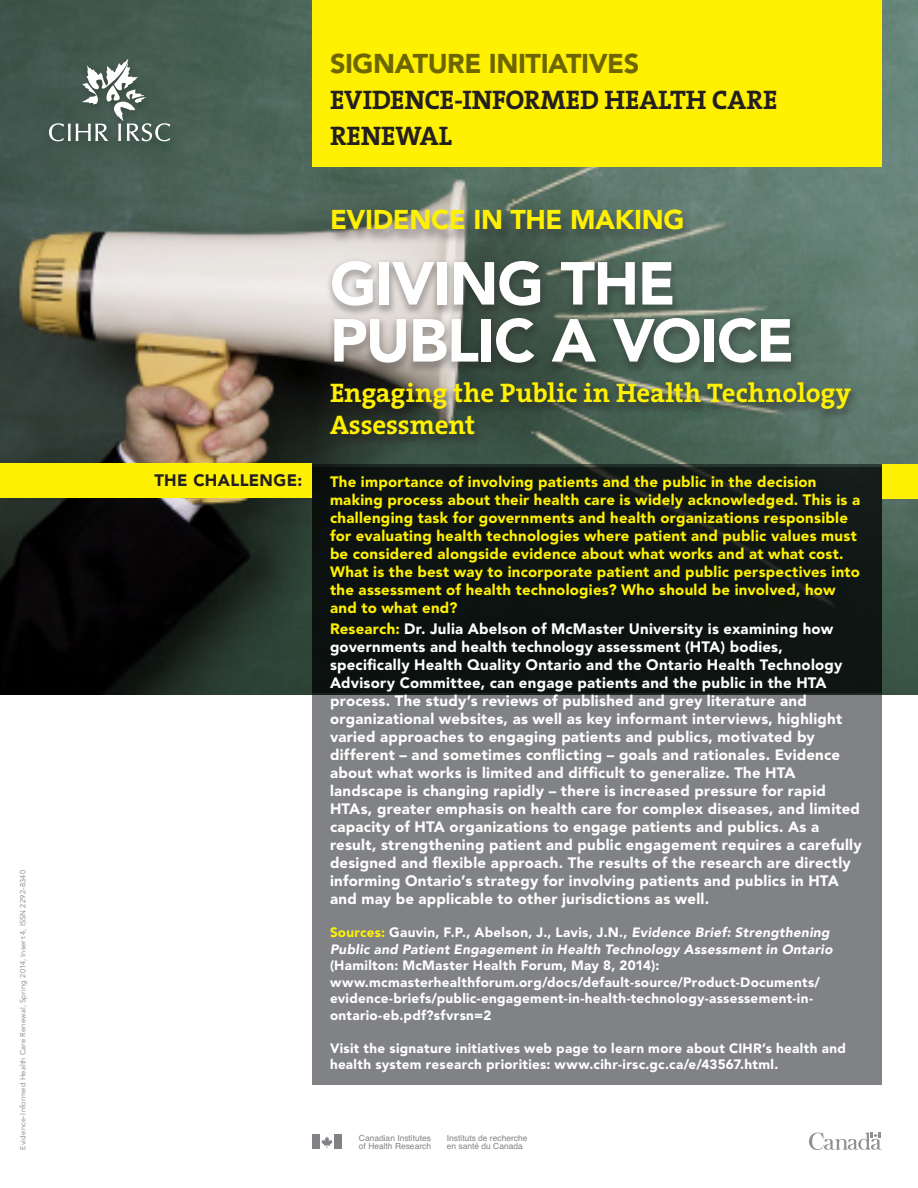
<style>
.page{position:relative;width:918px;height:1188px;background:#fff}
.page>*{position:absolute;margin:0;border:0;box-sizing:border-box;transform-origin:0 0}
.t1{font:900 60px/57px "Avenir LT Std";letter-spacing:-.02em;color:#fff}
.t2{font:700 27px/36px "The Serif";letter-spacing:-.005em;color:#231f20}
.t3{font:700 27px/31.5px "The Serif";letter-spacing:-.005em;color:#fff101}
.t4{font:900 27px "Avenir LT Std";letter-spacing:-.015em;color:#fff101}
.t5{font:900 16.5px "Avenir LT Std";letter-spacing:.025em;color:#231f20}
.t6{font:900 15px/18px "Avenir LT Std";letter-spacing:.015em;color:#fff}
.t7{font:900 15px/18px "Avenir LT Std";letter-spacing:.015em;color:#fff101}
.t8{font:900 13.5px/16.5px "Avenir LT Std";letter-spacing:.02em;color:#fff}
.t9{font:8.4px/8.4px "Helvetica";color:#808285}
.t10{font:7.5px "Avenir LT Std";letter-spacing:.03em;color:#808285}
.s1{font-family:"Avenir LT Std";font-weight:900;color:#6d6600}
.s2{color:#fff101}
.s3{font-family:"Avenir LT";font-style:italic}
</style>
<div class="page">
<img style="left:0;top:0;width:918px;height:694px">
<div style="left:44px;top:56px;width:134px;height:95px;background:#43594f"></div>
<svg style="left:49px;top:59px;width:121px;height:82px"></svg>
<div style="left:328px;top:209px;width:367px;height:36px;background:#231f20;opacity:.3"></div>
<div style="left:324px;top:258px;width:536px;height:188px;background:#231f20;opacity:.29"></div>
<div style="left:312px;top:467px;width:570px;height:618px;background:#808285"></div>
<div style="left:882px;top:464px;width:36px;height:34px;background:#fff101"></div>
<div style="left:312px;top:464px;width:570px;height:229px;background:#0d1411"></div>
<div style="left:312px;top:0;width:570px;height:166px;background:#fff101"></div>
<svg style="left:809px;top:1132px;width:73px;height:18px"></svg>
<div style="left:312px;top:1134px;width:7px;height:15px;background:#808285"></div>
<div style="left:334px;top:1134px;width:8px;height:15px;background:#808285"></div>
<svg style="left:321px;top:1136px;width:12px;height:12px"></svg>
<div style="left:0;top:464px;width:312px;height:34px;background:#fff101"></div>
<p class="t10" style="left:18px;top:1150px;width:281px;rotate:-90deg">Evidence-Informed Health Care Renewal, Spring 2014, Insert 4, ISSN 2292-8340</p>
<p class="t5" style="left:154px;top:470px;width:149px">THE CHALLENGE:</p>
<p class="t2" style="left:330px;top:46px;width:449px"><span class="s1">SIGNATURE INITIATIVES<br></span>EVIDENCE-INFORMED HEALTH CARE<br>RENEWAL</p>
<p class="t4" style="left:330px;top:203px;width:356px">EVIDENCE IN THE MAKING</p>
<p class="t1" style="left:330px;top:255px;width:466px">GIVING THE<br>PUBLIC A VOICE</p>
<p class="t3" style="left:330px;top:377px;width:523px">Engaging the Public in Health Technology<br>Assessment</p>
<p class="t7" style="left:330px;top:472px;width:532px">The importance of involving patients and the public in the decision making process about their health care is widely acknowledged. This is a challenging task for governments and health organizations responsible for evaluating health technologies where patient and public values must be considered alongside evidence about what works and at what cost.<br>What is the best way to incorporate patient and public perspectives into the assessment of health technologies? Who should be involved, how and to what end?</p>
<p class="t6" style="left:330px;top:620px;width:533px"><span class="s2">Research:</span> Dr. Julia Abelson of McMaster University is examining how governments and health technology assessment (HTA) bodies, specifically Health Quality Ontario and the Ontario Health Technology Advisory Committee, can engage patients and the public in the HTA process. The study’s reviews of published and grey literature and organizational websites, as well as key informant interviews, highlight varied approaches to engaging patients and publics, motivated by different – and sometimes conflicting – goals and rationales. Evidence about what works is limited and difficult to generalize. The HTA landscape is changing rapidly – there is increased pressure for rapid HTAs, greater emphasis on health care for complex diseases, and limited capacity of HTA organizations to engage patients and publics. As a result, strengthening patient and public engagement requires a carefully designed and flexible approach. The results of the research are directly informing Ontario’s strategy for involving patients and publics in HTA and may be applicable to other jurisdictions as well.</p>
<p class="t8" style="left:330px;top:924px;width:504px"><span class="s2">Sources:</span> Gauvin, F.P., Abelson, J., Lavis, J.N., <span class="s3">Evidence Brief: Strengthening Public and Patient Engagement in Health Technology Assessment in Ontario </span>(Hamilton: McMaster Health Forum, May 8, 2014): www.mcmasterhealthforum.org/docs/default-source/Product-Documents/ evidence-briefs/public-engagement-in-health-technology-assessement-in&shy;ontario-eb.pdf?sfvrsn=2</p>
<p class="t8" style="left:330px;top:1040px;width:517px">Visit the signature initiatives web page to learn more about CIHR’s health and health system research priorities: www.cihr-irsc.gc.ca/e/43567.html.</p>
<p class="t9" style="left:359px;top:1134px;width:74px">Canadian Institutes of Health Research</p>
<p class="t9" style="left:447px;top:1134px;width:82px">Instituts de recherche en santé du Canada</p>
</div>
